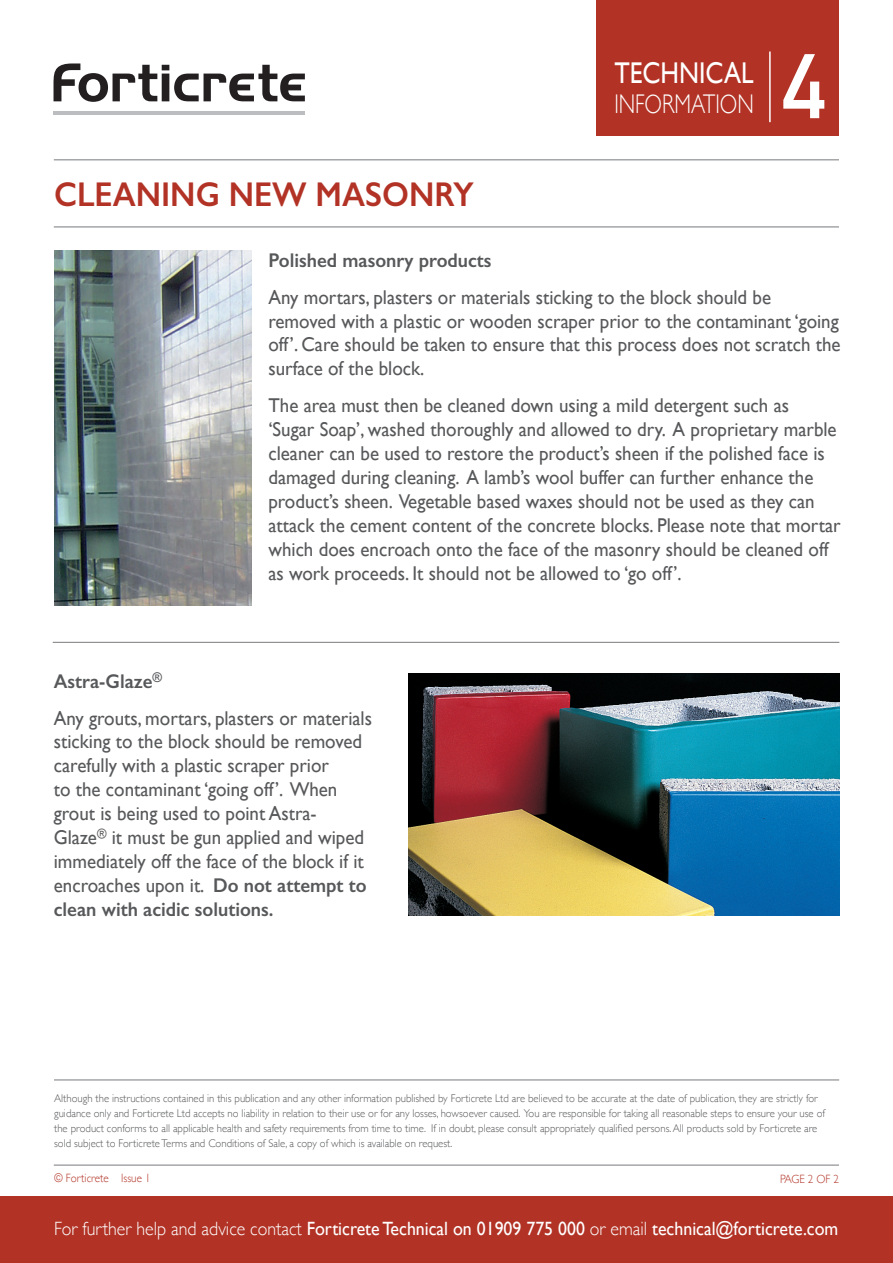
<style>
.page{position:relative;width:893px;height:1263px;background:#fff}
.page>*{position:absolute;margin:0;border:0;box-sizing:border-box;transform-origin:0 0}
.t1{font:700 90px "DIN Alternate";color:#fff}
.t2{font:600 34.5px "Gill Sans";color:#b23326;scale:.92 1}
.t3{font:30px "Gill Sans";color:#fff;scale:.85 1}
.t4{font:300 27px "Gill Sans";color:#fff;scale:.79 1}
.t5{font:19.95px/24px "Gill Sans";color:#57585a;scale:.95 1}
.t6{font:600 19.95px "Gill Sans";color:#57585a;scale:.95 1}
.t7{font:19.2px "Gill Sans";color:#fff;scale:.93 1}
.t8{font:300 12px "Gill Sans";color:#b23326;scale:.92 1}
.t9{font:300 11.25px/15px "Gill Sans";color:#57585a;scale:.95 1}
.s1{font-weight:600}
.s2{font-weight:300}
</style>
<div class="page">
<hr style="left:54px;top:160px;width:785px;height:1px;background:#787a7d">
<hr style="left:54px;top:227px;width:785px;height:1px;background:#787a7d">
<hr style="left:53px;top:642px;width:786px;height:1px;background:#787a7d">
<div style="left:0;top:1196px;width:893px;height:67px;background:#b23326"></div>
<hr style="left:54px;top:1165px;width:785px;height:1px;background:#787a7d">
<img style="left:54px;top:251px;width:197px;height:354px">
<div style="left:597px;top:0;width:242px;height:135px;background:#b23326"></div>
<hr style="left:769px;top:52px;width:2px;height:70px;background:#fff">
<svg style="left:54px;top:63px;width:251px;height:39px"></svg>
<hr style="left:53px;top:111px;width:252px;height:4px;background:#bcbdc0">
<img style="left:408px;top:673px;width:431px;height:243px">
<hr style="left:54px;top:1080px;width:785px;height:1px;background:#787a7d">
<p class="t2" style="left:54px;top:174px;width:458px">CLEANING NEW MASONRY</p>
<p class="t3" style="left:614px;top:55px;width:165px">TECHNICAL</p>
<p class="t4" style="left:614px;top:83px;width:178px">INFORMATION</p>
<p class="t1" style="left:782px;top:18px;width:45px">4</p>
<p class="t6" style="left:268px;top:248px;width:236px">Polished masonry products</p>
<p class="t5" style="left:268px;top:285px;width:604px">Any mortars, plasters or materials sticking to the block should be removed with a plastic or wooden scraper prior to the contaminant ‘going off’. Care should be taken to ensure that this process does not scratch the surface of the block.</p>
<p class="t5" style="left:268px;top:393px;width:604px">The area must then be cleaned down using a mild detergent such as<br>‘Sugar Soap’, washed thoroughly and allowed to dry. A proprietary marble cleaner can be used to restore the product’s sheen if the polished face is damaged during cleaning. A lamb’s wool buffer can further enhance the product’s sheen. Vegetable based waxes should not be used as they can attack the cement content of the concrete blocks. Please note that mortar which does encroach onto the face of the masonry should be cleaned off as work proceeds. It should not be allowed to ‘go off’.</p>
<p class="t6" style="left:54px;top:669px;width:116px">Astra-Glaze<sup>®</sup></p>
<p class="t5" style="left:54px;top:705px;width:336px">Any grouts, mortars, plasters or materials sticking to the block should be removed carefully with a plastic scraper prior<br>to the contaminant ‘going off’. When grout is being used to point Astra-Glaze<sup>®</sup> it must be gun applied and wiped immediately off the face of the block if it encroaches upon it. <span class="s1">Do not attempt to clean with acidic solutions.</span></p>
<p class="t9" style="left:54px;top:1090px;width:813px">Although the instructions contained in this publication and any other information published by Forticrete Ltd are believed to be accurate at the date of publication, they are strictly for guidance only and Forticrete Ltd accepts no liability in relation to their use or for any losses, howsoever caused. You are responsible for taking all reasonable steps to ensure your use of the product conforms to all applicable health and safety requirements from time to time. If in doubt, please consult appropriately qualified persons. All products sold by Forticrete are sold subject to Forticrete Terms and Conditions of Sale, a copy of which is available on request.</p>
<p class="t8" style="left:54px;top:1168px;width:106px">© Forticrete Issue 1</p>
<p class="t8" style="left:780px;top:1170px;width:66px">PAGE 2 OF 2</p>
<p class="t7" style="left:54px;top:1217px;width:845px"><span class="s2">For further help and advice contact</span> Forticrete Technical on 01909 775 000 <span class="s2">or email</span> technical@forticrete.com</p>
</div>
